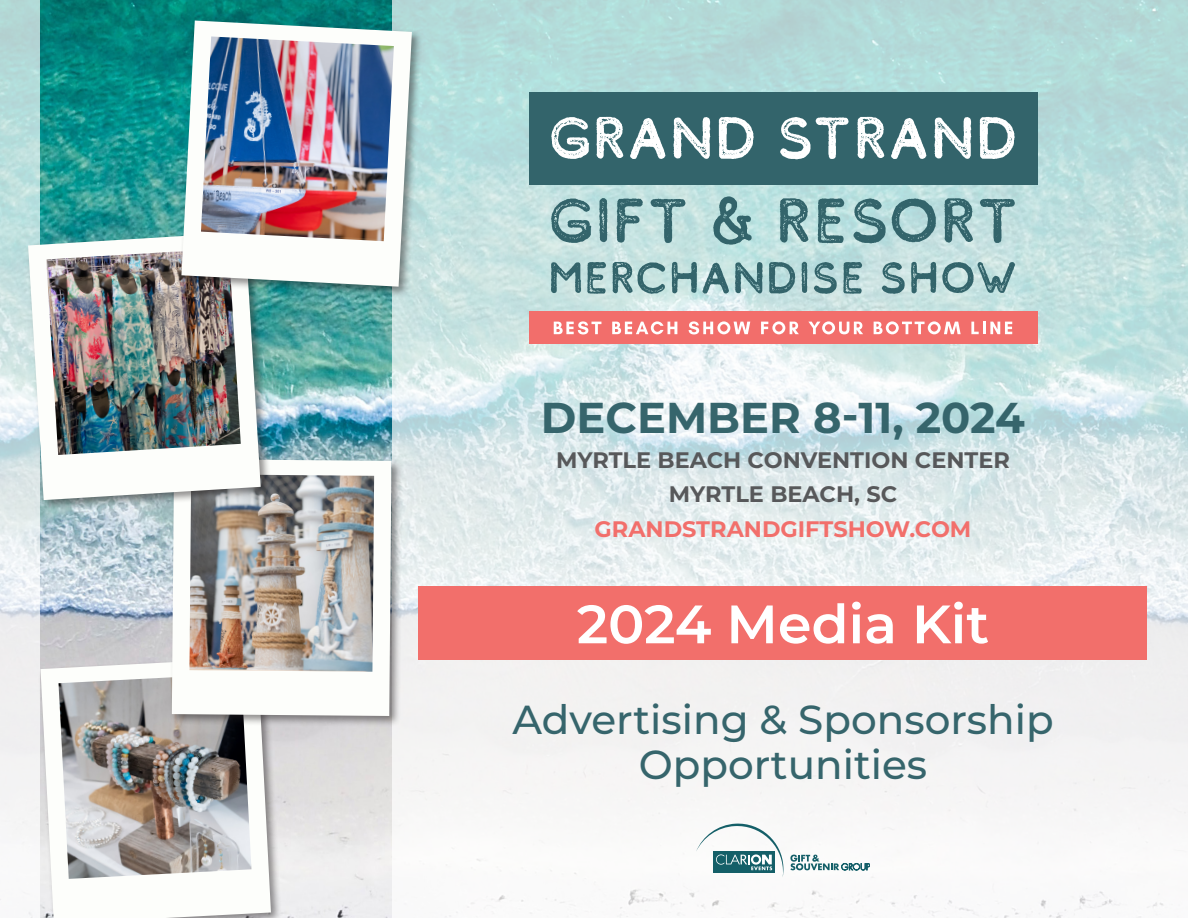
<style>
.page{position:relative;width:1188px;height:918px;background:#fff}
.page>*{position:absolute;margin:0;border:0;box-sizing:border-box;transform-origin:0 0}
.t1{font:600 54px "Montserrat";color:#fff}
.t2{font:700 43.2px "Montserrat";color:#36656c}
.t3{font:500 40.5px/45px "Montserrat";color:#36656c;text-align:center}
.t4{font:700 22.5px "Montserrat";color:#57585a}
.t5{font:700 22.5px "Montserrat";color:#f26f6b}
</style>
<div class="page">
<img style="left:0;top:0;width:1188px;height:918px">
<img style="left:40px;top:0;width:352px;height:918px">
<svg style="left:696px;top:824px;width:88px;height:53px"></svg>
<svg style="left:790px;top:855px;width:80px;height:15px"></svg>
<div style="left:418px;top:586px;width:730px;height:74px;background:#f26f6b"></div>
<div style="left:529px;top:92px;width:508px;height:92px;background:#33646b"></div>
<svg style="left:551px;top:117px;width:38px;height:42px"></svg>
<svg style="left:596px;top:117px;width:27px;height:42px"></svg>
<svg style="left:630px;top:118px;width:36px;height:41px"></svg>
<svg style="left:673px;top:117px;width:37px;height:42px"></svg>
<svg style="left:719px;top:117px;width:35px;height:42px"></svg>
<svg style="left:780px;top:117px;width:30px;height:42px"></svg>
<svg style="left:816px;top:117px;width:33px;height:42px"></svg>
<svg style="left:857px;top:117px;width:27px;height:42px"></svg>
<svg style="left:891px;top:118px;width:36px;height:41px"></svg>
<svg style="left:934px;top:117px;width:37px;height:42px"></svg>
<svg style="left:980px;top:117px;width:35px;height:42px"></svg>
<svg style="left:551px;top:199px;width:40px;height:44px"></svg>
<svg style="left:599px;top:198px;width:8px;height:44px"></svg>
<svg style="left:616px;top:198px;width:27px;height:45px"></svg>
<svg style="left:650px;top:199px;width:36px;height:44px"></svg>
<svg style="left:713px;top:196px;width:39px;height:49px"></svg>
<svg style="left:780px;top:198px;width:29px;height:45px"></svg>
<svg style="left:818px;top:198px;width:26px;height:45px"></svg>
<svg style="left:853px;top:198px;width:33px;height:45px"></svg>
<svg style="left:892px;top:198px;width:44px;height:44px"></svg>
<svg style="left:944px;top:198px;width:29px;height:45px"></svg>
<svg style="left:980px;top:199px;width:35px;height:44px"></svg>
<svg style="left:551px;top:262px;width:30px;height:31px"></svg>
<svg style="left:587px;top:262px;width:19px;height:32px"></svg>
<svg style="left:612px;top:262px;width:53px;height:32px"></svg>
<svg style="left:672px;top:262px;width:57px;height:32px"></svg>
<svg style="left:735px;top:262px;width:28px;height:31px"></svg>
<svg style="left:769px;top:262px;width:26px;height:32px"></svg>
<svg style="left:801px;top:262px;width:6px;height:31px"></svg>
<svg style="left:814px;top:262px;width:23px;height:32px"></svg>
<svg style="left:843px;top:262px;width:19px;height:32px"></svg>
<svg style="left:882px;top:262px;width:23px;height:32px"></svg>
<svg style="left:911px;top:262px;width:25px;height:31px"></svg>
<svg style="left:942px;top:262px;width:73px;height:31px"></svg>
<div style="left:529px;top:311px;width:508px;height:32px;background:#f26e6b"></div>
<svg style="left:554px;top:321px;width:47px;height:13px"></svg>
<svg style="left:612px;top:321px;width:65px;height:13px"></svg>
<svg style="left:689px;top:321px;width:61px;height:13px"></svg>
<svg style="left:761px;top:321px;width:38px;height:13px"></svg>
<svg style="left:808px;top:321px;width:55px;height:13px"></svg>
<svg style="left:874px;top:321px;width:87px;height:13px"></svg>
<svg style="left:971px;top:322px;width:41px;height:12px"></svg>
<svg style="left:40px;top:658px;width:231px;height:260px"></svg>
<div style="left:169px;top:457px;width:234px;height:271px;background:#231f20;opacity:.5"></div>
<svg style="left:272px;top:459px;width:120px;height:257px"></svg>
<img style="left:58px;top:512px;width:316px;height:367px">
<img style="left:189px;top:474px;width:185px;height:198px">
<div style="left:26px;top:230px;width:246px;height:282px;background:#231f20;opacity:.5"></div>
<svg style="left:28px;top:232px;width:233px;height:268px"></svg>
<img style="left:46px;top:248px;width:195px;height:207px">
<div style="left:179px;top:18px;width:244px;height:280px;background:#231f20;opacity:.5"></div>
<svg style="left:181px;top:21px;width:231px;height:266px"></svg>
<img style="left:201px;top:36px;width:193px;height:205px">
<p class="t2" style="left:541px;top:387px;width:486px">DECEMBER 8-11, 2024</p>
<p class="t4" style="left:556px;top:444px;width:455px">MYRTLE BEACH CONVENTION CENTER</p>
<p class="t4" style="left:669px;top:478px;width:230px">MYRTLE BEACH, SC</p>
<p class="t5" style="left:595px;top:513px;width:378px">GRANDSTRANDGIFTSHOW.COM</p>
<p class="t1" style="left:577px;top:586px;width:414px">2024 Media Kit</p>
<p class="t3" style="left:512px;top:695px;width:543px">Advertising &amp; Sponsorship<br>Opportunities</p>
</div>
